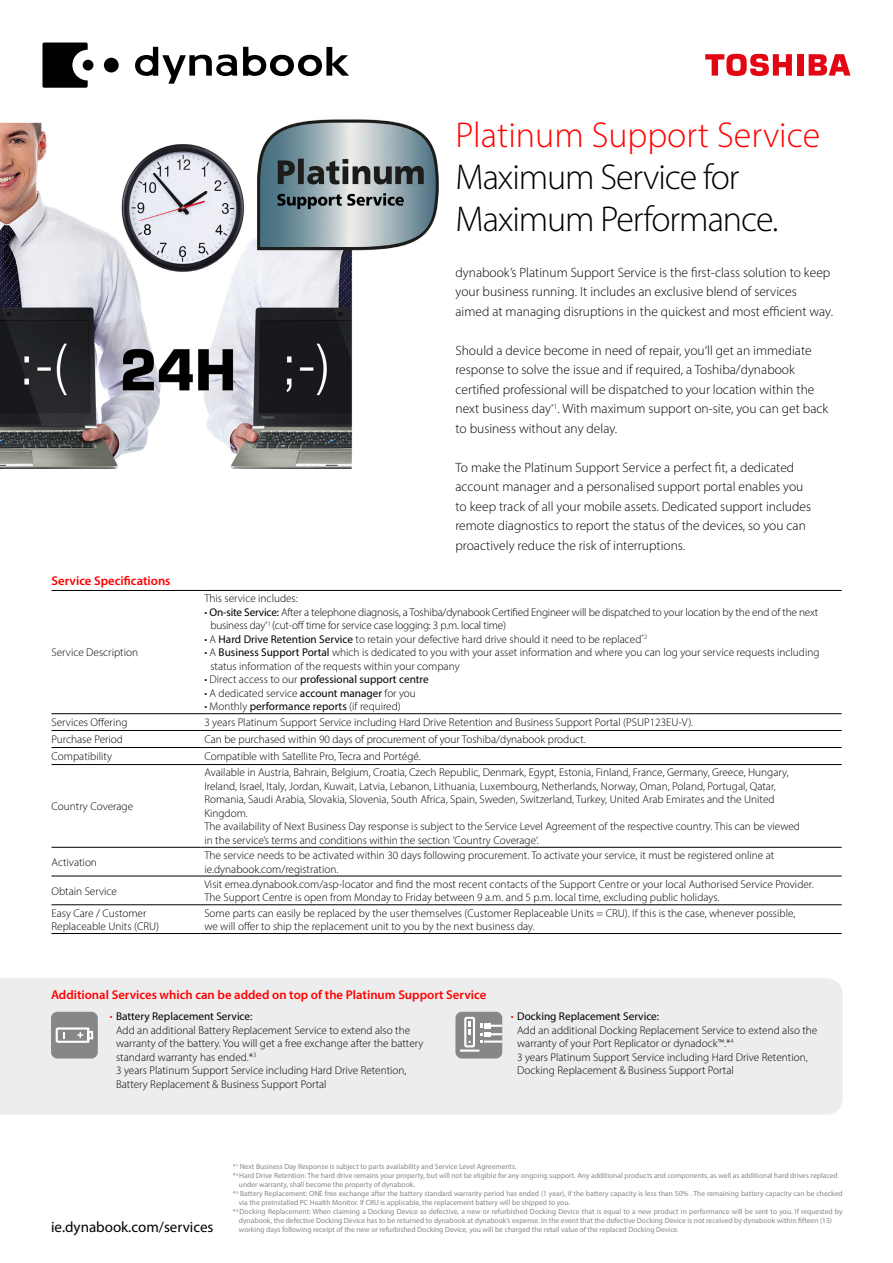
<style>
.page{position:relative;width:893px;height:1263px;background:#fff}
.page>*{position:absolute;margin:0;border:0;box-sizing:border-box;transform-origin:0 0}
.t1{font:300 36px/42px "Myriad Pro";letter-spacing:-.03em;color:#000}
.t2{font:300 36px "Myriad Pro";color:#f00}
.t3{font:15px "Myriad Pro";color:#000}
.t4{font:300 13.5px/19.5px "Myriad Pro";color:#000}
.t5{font:600 12.75px "Myriad Pro";color:#f00}
.t6{font:300 11.25px/13.5px "Myriad Pro";color:#000}
.t7{font:11.25px "Myriad Pro";color:#000}
.t8{font:7.5px "Myriad Pro";color:#878787}
.s1{font-weight:400}
.s2{font-weight:300}
.s3{color:#f00}
</style>
<div class="page">
<hr style="left:52px;top:747px;width:148px;height:1px;background:#000">
<hr style="left:200px;top:747px;width:642px;height:1px;background:#000">
<hr style="left:52px;top:764px;width:148px;height:1px;background:#000">
<hr style="left:200px;top:764px;width:642px;height:1px;background:#000">
<hr style="left:52px;top:847px;width:148px;height:1px;background:#000">
<hr style="left:200px;top:847px;width:642px;height:1px;background:#000">
<hr style="left:52px;top:876px;width:148px;height:1px;background:#000">
<hr style="left:200px;top:876px;width:642px;height:1px;background:#000">
<hr style="left:52px;top:713px;width:148px;height:1px;background:#000">
<hr style="left:200px;top:713px;width:642px;height:1px;background:#000">
<hr style="left:52px;top:730px;width:148px;height:1px;background:#000">
<hr style="left:200px;top:730px;width:642px;height:1px;background:#000">
<hr style="left:52px;top:904px;width:148px;height:1px;background:#000">
<hr style="left:200px;top:904px;width:642px;height:1px;background:#000">
<hr style="left:52px;top:933px;width:148px;height:1px;background:#000">
<hr style="left:200px;top:933px;width:642px;height:1px;background:#000">
<hr style="left:52px;top:590px;width:148px;height:1px;background:#000">
<hr style="left:200px;top:590px;width:642px;height:1px;background:#000">
<div style="left:0;top:978px;width:843px;height:137px;background:#ededed"></div>
<div style="left:51px;top:1012px;width:47px;height:46px;background:#878787;border-radius:6px"></div>
<svg style="left:55px;top:1027px;width:39px;height:16px"></svg>
<div style="left:455px;top:1012px;width:47px;height:46px;background:#878787;border-radius:6px"></div>
<svg style="left:459px;top:1016px;width:43px;height:36px"></svg>
<img style="left:0;top:119px;width:439px;height:350px">
<div style="left:797px;top:54px;width:6px;height:22px;background:#e30613"></div>
<svg style="left:809px;top:54px;width:41px;height:22px"></svg>
<svg style="left:705px;top:54px;width:87px;height:22px"></svg>
<svg style="left:42px;top:43px;width:46px;height:45px"></svg>
<div style="left:83px;top:60px;width:10px;height:11px;background:#000;border-radius:50%"></div>
<div style="left:104px;top:58px;width:15px;height:14px;background:#000;border-radius:50%"></div>
<svg style="left:243px;top:47px;width:106px;height:29px"></svg>
<svg style="left:135px;top:47px;width:102px;height:37px"></svg>
<p class="t5" style="left:52px;top:572px;width:121px">Service Specifications</p>
<p class="t6" style="left:52px;top:646px;width:88px">Service Description</p>
<h1 class="t2" style="left:455px;top:113px;width:366px">Platinum Support Service</h1>
<h1 class="t1" style="left:455px;top:155px;width:324px">Maximum Service for<br>Maximum Performance.</h1>
<p class="t4" style="left:455px;top:262px;width:379px">dynabook’s Platinum Support Service is the first-class solution to keep your business running. It includes an exclusive blend of services aimed at managing disruptions in the quickest and most efficient way.</p>
<p class="t4" style="left:455px;top:340px;width:374px">Should a device become in need of repair, you‘ll get an immediate response to solve the issue and if required, a Toshiba/dynabook certified professional will be dispatched to your location within the next business day<sup>*</sup><sup>1</sup>. With maximum support on-site, you can get back to business without any delay.</p>
<p class="t4" style="left:455px;top:457px;width:357px">To make the Platinum Support Service a perfect fit, a dedicated account manager and a personalised support portal enables you to keep track of all your mobile assets. Dedicated support includes remote diagnostics to report the status of the devices, so you can proactively reduce the risk of interruptions.</p>
<p class="t6" style="left:204px;top:592px;width:95px">This service includes:</p>
<p class="t6" style="left:210px;top:605px;width:610px;text-indent:-6px">• <span class="s1">On-site Service:</span> After a telephone diagnosis, a Toshiba/dynabook Certified Engineer will be dispatched to your location by the end of the next business day<sup>*1</sup> (cut-off time for service case logging: 3 p.m. local time)</p>
<p class="t6" style="left:204px;top:632px;width:444px">• A <span class="s1">Hard Drive Retention Service</span> to retain your defective hard drive should it need to be replaced<sup>*2</sup></p>
<p class="t6" style="left:210px;top:646px;width:611px;text-indent:-6px">• A <span class="s1">Business Support Portal</span> which is dedicated to you with your asset information and where you can log your service requests including status information of the requests within your company</p>
<p class="t7" style="left:204px;top:673px;width:226px"><span class="s2">• Direct access to our</span> professional support centre</p>
<p class="t6" style="left:204px;top:686px;width:213px">• A dedicated service <span class="s1">account manager</span> for you</p>
<p class="t6" style="left:204px;top:700px;width:198px">• Monthly <span class="s1">performance reports</span> (if required)</p>
<p class="t6" style="left:52px;top:716px;width:78px">Services Offering</p>
<p class="t6" style="left:204px;top:716px;width:490px">3 years Platinum Support Service including Hard Drive Retention and Business Support Portal (PSUP123EU-V).</p>
<p class="t6" style="left:52px;top:733px;width:73px">Purchase Period</p>
<p class="t6" style="left:204px;top:733px;width:383px">Can be purchased within 90 days of procurement of your Toshiba/dynabook product.</p>
<p class="t6" style="left:52px;top:750px;width:62px">Compatibility</p>
<p class="t6" style="left:204px;top:750px;width:218px">Compatible with Satellite Pro, Tecra and Portégé.</p>
<p class="t6" style="left:52px;top:799px;width:83px">Country Coverage</p>
<p class="t6" style="left:204px;top:766px;width:597px">Available in Austria, Bahrain, Belgium, Croatia, Czech Republic, Denmark, Egypt, Estonia, Finland, France, Germany, Greece, Hungary, Ireland, Israel, Italy, Jordan, Kuwait, Latvia, Lebanon, Lithuania, Luxembourg, Netherlands, Norway, Oman, Poland, Portugal, Qatar, Romania, Saudi Arabia, Slovakia, Slovenia, South Africa, Spain, Sweden, Switzerland, Turkey, United Arab Emirates and the United Kingdom.<br>The availability of Next Business Day response is subject to the Service Level Agreement of the respective country. This can be viewed in the service’s terms and conditions within the section ’Country Coverage‘.</p>
<p class="t6" style="left:52px;top:855px;width:47px">Activation</p>
<p class="t6" style="left:204px;top:848px;width:572px">The service needs to be activated within 30 days following procurement. To activate your service, it must be registered online at ie.dynabook.com/registration.</p>
<p class="t6" style="left:52px;top:884px;width:67px">Obtain Service</p>
<p class="t6" style="left:204px;top:877px;width:611px">Visit emea.dynabook.com/asp-locator and find the most recent contacts of the Support Centre or your local Authorised Service Provider.<br>The Support Centre is open from Monday to Friday between 9 a.m. and 5 p.m. local time, excluding public holidays.</p>
<p class="t6" style="left:52px;top:906px;width:109px">Easy Care / Customer<br>Replaceable Units (CRU)</p>
<p class="t6" style="left:204px;top:906px;width:593px">Some parts can easily be replaced by the user themselves (Customer Replaceable Units = CRU). If this is the case, whenever possible, we will offer to ship the replacement unit to you by the next business day.</p>
<p class="t5" style="left:51px;top:987px;width:437px">Additional Services which can be added on top of the Platinum Support Service</p>
<p class="t6" style="left:116px;top:1009px;width:309px;text-indent:-6px"><span class="s3">•</span> <span class="s1">Battery Replacement Service:<br></span>Add an additional Battery Replacement Service to extend also the warranty of the battery. You will get a free exchange after the battery standard warranty has ended.*<sup>3<br></sup>3 years Platinum Support Service including Hard Drive Retention, Battery Replacement &amp; Business Support Portal</p>
<p class="t6" style="left:517px;top:1009px;width:302px;text-indent:-6px"><span class="s3">•</span> <span class="s1">Docking Replacement Service:<br></span>Add an additional Docking Replacement Service to extend also the warranty of your Port Replicator or dynadock™.*<sup>4<br></sup>3 years Platinum Support Service including Hard Drive Retention, Docking Replacement &amp; Business Support Portal</p>
<h2 class="t3" style="left:51px;top:1218px;width:164px">ie.dynabook.com/services</h2>
<p class="t8" style="left:233px;top:1162px;width:285px">*<sup>1</sup> Next Business Day Response is subject to parts availability and Service Level Agreements.</p>
<p class="t8" style="left:233px;top:1171px;width:606px">*<sup>2</sup> Hard Drive Retention: The hard drive remains your property, but will not be eligible for any ongoing support. Any additional products and components, as well as additional hard drives replaced</p>
<p class="t8" style="left:239px;top:1180px;width:178px">under warranty, shall become the property of dynabook.</p>
<p class="t8" style="left:233px;top:1189px;width:611px">*<sup>3</sup> Battery Replacement: ONE free exchange after the battery standard warranty period has ended (1 year), if the battery capacity is less than 50% . The remaining battery capacity can be checked</p>
<p class="t8" style="left:239px;top:1198px;width:333px">via the preinstalled PC Health Monitor. If CRU is applicable, the replacement battery will be shipped to you.</p>
<p class="t8" style="left:233px;top:1207px;width:611px">*<sup>4</sup> Docking Replacement: When claiming a Docking Device as defective, a new or refurbished Docking Device that is equal to a new product in performance will be sent to you. If requested by</p>
<p class="t8" style="left:239px;top:1216px;width:595px">dynabook, the defective Docking Device has to be returned to dynabook at dynabook’s expense. In the event that the defective Docking Device is not received by dynabook within fifteen (15)</p>
<p class="t8" style="left:239px;top:1225px;width:441px">working days following receipt of the new or refurbished Docking Device, you will be charged the retail value of the replaced Docking Device.</p>
</div>
